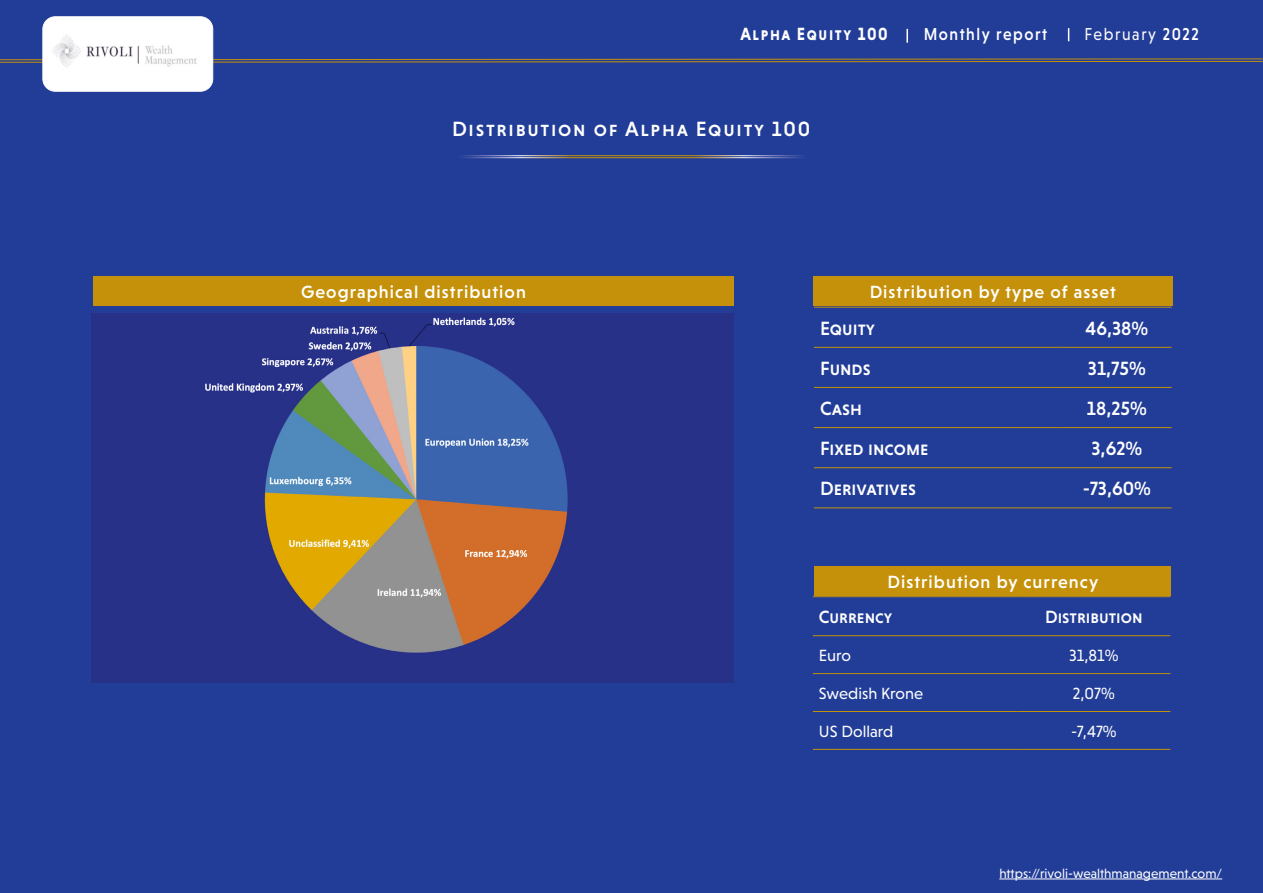
<style>
.page{position:relative;width:1263px;height:893px;background:#223d97}
.page>*{position:absolute;margin:0;border:0;box-sizing:border-box;transform-origin:0 0}
.t1{font:21px "Niveau Grotesk Medium Small Caps";letter-spacing:.08em;color:#fff}
.t2{font:19.5px "Niveau Grotesk Medium Small Caps";color:#fff}
.t3{font:500 18px "Niveau Grotesk";letter-spacing:.06em;color:#fff}
.t4{font:18px "Niveau Grotesk Medium Small Caps";color:#fff}
.t5{font:18px "Niveau Grotesk Bold Small Caps";letter-spacing:.1em;color:#fff;scale:.9 1}
.t6{font:500 17.55px "Niveau Grotesk";letter-spacing:.1em;color:#fff;scale:.9 1}
.t7{font:17.55px "Niveau Grotesk";letter-spacing:.1em;color:#fff;scale:.9 1}
.t8{font:16.5px "Niveau Grotesk";color:#fff}
.t9{font:13.5px "Niveau Grotesk";color:#fff}
.s1{font-weight:500}
</style>
<div class="page">
<svg style="left:1068px;top:28px;width:1px;height:13px"></svg>
<svg style="left:906px;top:29px;width:2px;height:14px"></svg>
<hr style="left:999px;top:879px;width:223px;height:1px;background:#fff">
<svg style="left:0;top:58px;width:1263px;height:6px"></svg>
<div style="left:43px;top:17px;width:170px;height:74px;background:#fff;border-radius:12px"></div>
<div style="left:43px;top:16px;width:170px;height:76px;border:1px solid #fff;border-radius:12px"></div>
<img style="left:53px;top:35px;width:144px;height:32px">
<img style="left:92px;top:313px;width:642px;height:369px">
<svg style="left:814px;top:346px;width:357px;height:123px"></svg>
<hr style="left:814px;top:307px;width:248px;height:1px;background:#c5910a">
<hr style="left:1062px;top:307px;width:109px;height:1px;background:#c5910a">
<hr style="left:814px;top:507px;width:248px;height:1px;background:#c5910a">
<hr style="left:1062px;top:507px;width:109px;height:1px;background:#c5910a">
<hr style="left:814px;top:427px;width:248px;height:1px;background:#c5910a">
<hr style="left:1062px;top:427px;width:109px;height:1px;background:#c5910a">
<hr style="left:814px;top:347px;width:248px;height:1px;background:#c5910a">
<hr style="left:1062px;top:347px;width:109px;height:1px;background:#c5910a">
<hr style="left:814px;top:387px;width:248px;height:1px;background:#c5910a">
<hr style="left:1062px;top:387px;width:109px;height:1px;background:#c5910a">
<hr style="left:814px;top:467px;width:248px;height:1px;background:#c5910a">
<hr style="left:1062px;top:467px;width:109px;height:1px;background:#c5910a">
<svg style="left:813px;top:597px;width:357px;height:152px"></svg>
<hr style="left:813px;top:596px;width:204px;height:1px;background:#c5910a">
<hr style="left:1017px;top:596px;width:153px;height:1px;background:#c5910a">
<hr style="left:813px;top:635px;width:204px;height:1px;background:#c5910a">
<hr style="left:1017px;top:635px;width:153px;height:1px;background:#c5910a">
<hr style="left:813px;top:673px;width:204px;height:1px;background:#c5910a">
<hr style="left:1017px;top:673px;width:153px;height:1px;background:#c5910a">
<hr style="left:813px;top:711px;width:204px;height:1px;background:#c5910a">
<hr style="left:1017px;top:711px;width:153px;height:1px;background:#c5910a">
<hr style="left:813px;top:749px;width:204px;height:1px;background:#c5910a">
<hr style="left:1017px;top:749px;width:153px;height:1px;background:#c5910a">
<hr style="left:446px;top:157px;width:371px;height:1px;background:#fff">
<hr style="left:446px;top:155px;width:371px;height:1px;background:#fff">
<div style="left:93px;top:276px;width:641px;height:30px;background:#c5910a"></div>
<div style="left:813px;top:276px;width:359px;height:30px;background:#c5910a"></div>
<div style="left:814px;top:566px;width:357px;height:30px;background:#c5910a"></div>
<p class="t5" style="left:740px;top:24px;width:165px">Alpha Equity 100</p>
<p class="t6" style="left:924px;top:24px;width:139px">Monthly report</p>
<p class="t7" style="left:1084px;top:24px;width:129px">February <span class="s1">2022</span></p>
<p class="t1" style="left:452px;top:117px;width:360px">Distribution of Alpha Equity 100</p>
<p class="t3" style="left:301px;top:282px;width:226px">Geographical distribution</p>
<p class="t3" style="left:870px;top:282px;width:248px">Distribution by type of asset</p>
<p class="t2" style="left:820px;top:317px;width:57px">Equity</p>
<p class="t2" style="left:1085px;top:317px;width:64px">46,38%</p>
<p class="t2" style="left:820px;top:357px;width:52px">Funds</p>
<p class="t2" style="left:1088px;top:357px;width:59px">31,75%</p>
<p class="t2" style="left:820px;top:397px;width:44px">Cash</p>
<p class="t2" style="left:1087px;top:397px;width:61px">18,25%</p>
<p class="t2" style="left:820px;top:437px;width:110px">Fixed income</p>
<p class="t2" style="left:1091px;top:437px;width:52px">3,62%</p>
<p class="t2" style="left:820px;top:477px;width:97px">Derivatives</p>
<p class="t2" style="left:1083px;top:477px;width:70px">-73,60%</p>
<p class="t3" style="left:887px;top:572px;width:212px">Distribution by currency</p>
<p class="t4" style="left:819px;top:606px;width:75px">Currency</p>
<p class="t4" style="left:1045px;top:606px;width:99px">Distribution</p>
<p class="t8" style="left:819px;top:646px;width:34px">Euro</p>
<p class="t8" style="left:1069px;top:646px;width:51px">31,81%</p>
<p class="t8" style="left:819px;top:684px;width:106px">Swedish Krone</p>
<p class="t8" style="left:1073px;top:684px;width:43px">2,07%</p>
<p class="t8" style="left:819px;top:722px;width:76px">US Dollard</p>
<p class="t8" style="left:1071px;top:722px;width:47px">-7,47%</p>
<p class="t9" style="left:999px;top:865px;width:224px">https://rivoli-wealthmanagement.com/</p>
</div>
